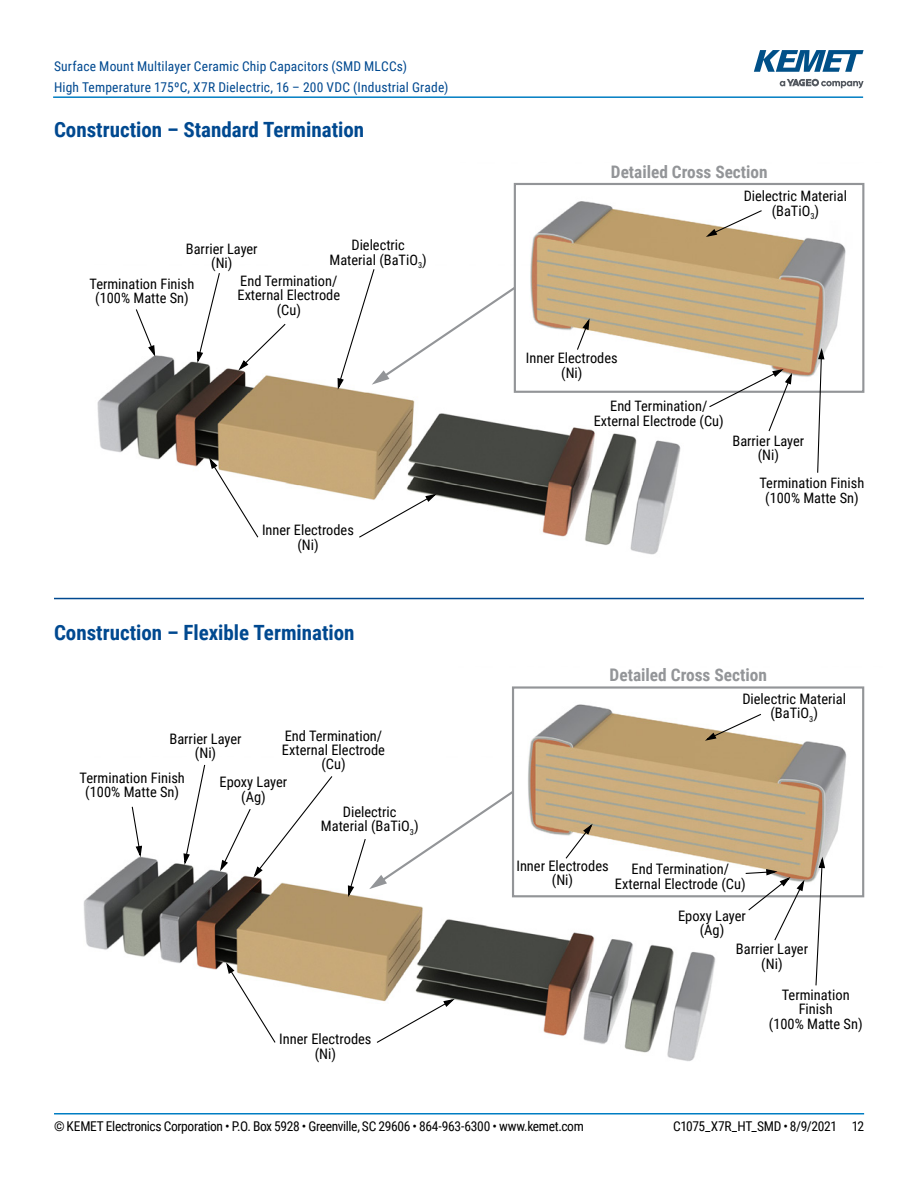
<style>
.page{position:relative;width:918px;height:1188px;background:#fff}
.page>*{position:absolute;margin:0;border:0;box-sizing:border-box;transform-origin:0 0}
.t1{font:700 21px "Roboto Condensed";color:#004990}
.t2{font:700 17.4px "Roboto Condensed";color:#939598}
.t3{font:700 17.25px "Roboto Condensed";color:#939598}
.t4{font:14.4px/14.4px "Roboto Condensed";color:#000;text-align:center}
.t5{font:13.5px/21px "Roboto Condensed";letter-spacing:.015em;color:#004990}
.t6{font:13.5px "Roboto Condensed";letter-spacing:-.025em;color:#000}
</style>
<div class="page">
<hr style="left:54px;top:1113px;width:810px;height:2px;background:#007dc3">
<hr style="left:53px;top:96px;width:810px;height:2px;background:#007dc3">
<svg style="left:780px;top:79px;width:84px;height:9px"></svg>
<svg style="left:754px;top:50px;width:110px;height:22px"></svg>
<hr style="left:54px;top:598px;width:810px;height:1px;background:#004990">
<img style="left:97px;top:355px;width:581px;height:200px">
<img style="left:438px;top:182px;width:427px;height:283px">
<svg style="left:337px;top:268px;width:181px;height:124px"></svg>
<div style="left:514px;top:183px;width:350px;height:210px;border:2px solid #939598"></div>
<svg style="left:576px;top:316px;width:15px;height:35px"></svg>
<svg style="left:817px;top:345px;width:8px;height:128px"></svg>
<svg style="left:358px;top:493px;width:81px;height:46px"></svg>
<svg style="left:208px;top:455px;width:51px;height:84px"></svg>
<svg style="left:135px;top:309px;width:21px;height:50px"></svg>
<svg style="left:196px;top:273px;width:25px;height:93px"></svg>
<svg style="left:237px;top:324px;width:50px;height:48px"></svg>
<svg style="left:704px;top:209px;width:59px;height:29px"></svg>
<svg style="left:708px;top:368px;width:85px;height:64px"></svg>
<img style="left:83px;top:857px;width:631px;height:204px">
<img style="left:435px;top:686px;width:430px;height:284px">
<svg style="left:347px;top:789px;width:169px;height:111px"></svg>
<div style="left:512px;top:686px;width:352px;height:211px;border:2px solid #939598"></div>
<svg style="left:565px;top:822px;width:29px;height:38px"></svg>
<svg style="left:815px;top:854px;width:11px;height:132px"></svg>
<svg style="left:376px;top:998px;width:81px;height:46px"></svg>
<svg style="left:225px;top:960px;width:52px;height:84px"></svg>
<svg style="left:131px;top:806px;width:12px;height:54px"></svg>
<svg style="left:183px;top:764px;width:23px;height:104px"></svg>
<svg style="left:703px;top:713px;width:59px;height:29px"></svg>
<svg style="left:219px;top:776px;width:114px;height:104px"></svg>
<svg style="left:745px;top:868px;width:61px;height:74px"></svg>
<p class="t5" style="left:54px;top:55px;width:396px">Surface Mount Multilayer Ceramic Chip Capacitors (SMD MLCCs)<br>High Temperature 175ºC, X7R Dielectric, 16 – 200 VDC (Industrial Grade)</p>
<h1 class="t1" style="left:54px;top:115px;width:312px">Construction – Standard Termination</h1>
<p class="t4" style="left:330px;top:237px;width:99px">Dielectric<br>Material (BaTiO<sub>3</sub>)</p>
<p class="t4" style="left:186px;top:241px;width:73px">Barrier Layer (Ni)</p>
<p class="t4" style="left:238px;top:273px;width:104px">End Termination/<br>External Electrode (Cu)</p>
<p class="t4" style="left:90px;top:276px;width:106px">Termination Finish (100% Matte Sn)</p>
<p class="t4" style="left:262px;top:523px;width:93px">Inner Electrodes (Ni)</p>
<h1 class="t1" style="left:54px;top:618px;width:302px">Construction – Flexible Termination</h1>
<p class="t4" style="left:282px;top:728px;width:105px">End Termination/<br>External Electrode (Cu)</p>
<p class="t4" style="left:169px;top:731px;width:74px">Barrier Layer (Ni)</p>
<p class="t4" style="left:80px;top:770px;width:107px">Termination Finish (100% Matte Sn)</p>
<p class="t4" style="left:220px;top:774px;width:69px">Epoxy Layer (Ag)</p>
<p class="t4" style="left:321px;top:804px;width:99px">Dielectric<br>Material (BaTiO<sub>3</sub>)</p>
<p class="t4" style="left:279px;top:1031px;width:94px">Inner Electrodes (Ni)</p>
<p class="t3" style="left:611px;top:160px;width:158px">Detailed Cross Section</p>
<p class="t4" style="left:744px;top:188px;width:105px">Dielectric Material (BaTiO<sub>3</sub>)</p>
<p class="t4" style="left:526px;top:351px;width:93px">Inner Electrodes (Ni)</p>
<p class="t4" style="left:594px;top:399px;width:132px">End Termination/<br>External Electrode (Cu)</p>
<p class="t4" style="left:733px;top:433px;width:73px">Barrier Layer (Ni)</p>
<p class="t4" style="left:760px;top:475px;width:106px">Termination Finish (100% Matte Sn)</p>
<p class="t2" style="left:610px;top:663px;width:159px">Detailed Cross Section</p>
<p class="t4" style="left:742px;top:691px;width:105px">Dielectric Material (BaTiO<sub>3</sub>)</p>
<p class="t4" style="left:516px;top:858px;width:94px">Inner Electrodes (Ni)</p>
<p class="t4" style="left:615px;top:862px;width:132px">End Termination/<br>External Electrode (Cu)</p>
<p class="t4" style="left:678px;top:908px;width:69px">Epoxy Layer (Ag)</p>
<p class="t4" style="left:736px;top:942px;width:74px">Barrier Layer (Ni)</p>
<p class="t4" style="left:769px;top:987px;width:95px">Termination<br>Finish<br>(100% Matte Sn)</p>
<p class="t6" style="left:54px;top:1116px;width:531px">© KEMET Electronics Corporation • P.O. Box 5928 • Greenville, SC 29606 • 864-963-6300 • www.kemet.com</p>
<p class="t6" style="left:673px;top:1116px;width:193px">C1075_X7R_HT_SMD • 8/9/2021 12</p>
</div>
